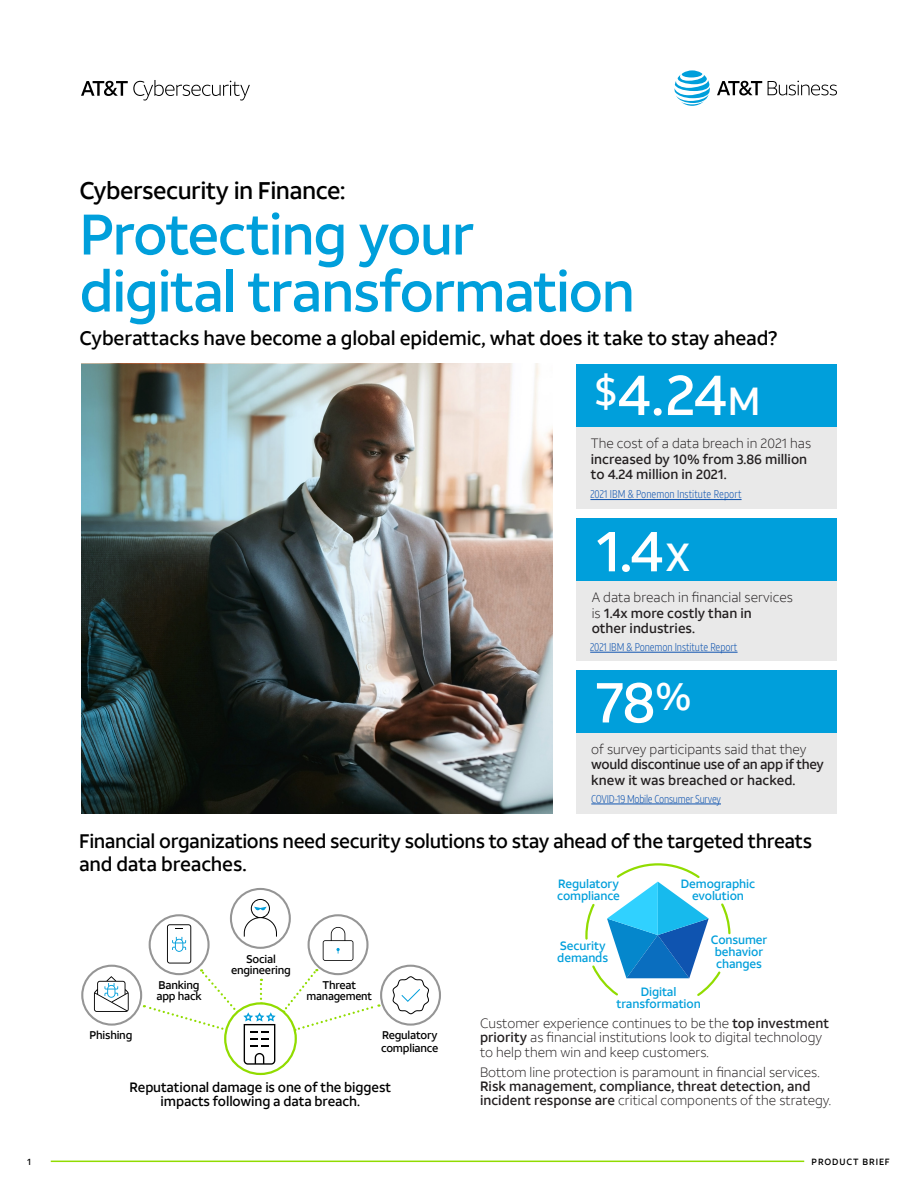
<style>
.page{position:relative;width:918px;height:1188px;background:#fff}
.page>*{position:absolute;margin:0;border:0;box-sizing:border-box;transform-origin:0 0}
.t1{font:500 57px/57px "ATT Aleck Sans";letter-spacing:-.03em;color:#009fdb}
.t2{font:500 57px "ATT Aleck Sans";color:#fff}
.t3{font:500 24px "ATT Aleck Sans";letter-spacing:-.02em;color:#000}
.t4{font:500 19.5px/22.5px "ATT Aleck Sans";letter-spacing:-.02em;color:#000}
.Main_body_text{font:300 13.5px/14.2px "ATT Aleck Sans";color:#231f20}
.Main_body_text-2{font:500 13.5px/15.8px "ATT Aleck Sans";color:#231f20}
.Main_body_text-3{font:500 13.5px/15.8px "ATT Aleck Sans";letter-spacing:-.025em;color:#231f20}
.Main_body_text-4{font:500 13.5px/14.2px "ATT Aleck Sans";letter-spacing:-.01em;color:#000;text-align:center}
.Body_10_12_reg{font:500 12px/12px "ATT Aleck Sans";letter-spacing:-.01em;color:#009fdb;text-align:center}
.Body_10_12_reg-2{font:300 11.25px "ATT Aleck Cd";letter-spacing:-.01em;color:#0f54af}
.Body_10_12_reg-3{font:500 11.1px/11.1px "ATT Aleck Sans";letter-spacing:-.02em;color:#000}
.t5{font:500 9px "ATT Aleck Sans";letter-spacing:.095em;color:#000}
.s1{font-size:39px}
.s2{font-weight:300}
.s3{font-weight:500}
</style>
<div class="page">
<svg style="left:81px;top:80px;width:169px;height:21px"></svg>
<hr style="left:51px;top:1161px;width:753px;height:1px;background:#91dc00">
<svg style="left:674px;top:70px;width:36px;height:36px"></svg>
<svg style="left:717px;top:81px;width:45px;height:14px"></svg>
<svg style="left:768px;top:81px;width:69px;height:14px"></svg>
<div style="left:577px;top:422px;width:260px;height:87px;background:#e9e9e9"></div>
<div style="left:577px;top:574px;width:260px;height:87px;background:#e9e9e9"></div>
<div style="left:577px;top:726px;width:260px;height:88px;background:#e9e9e9"></div>
<div style="left:577px;top:364px;width:260px;height:63px;background:#009fdb"></div>
<div style="left:577px;top:518px;width:260px;height:63px;background:#009fdb"></div>
<div style="left:577px;top:670px;width:260px;height:63px;background:#009fdb"></div>
<hr style="left:590px;top:499px;width:152px;height:1px;background:#0f54af">
<hr style="left:590px;top:652px;width:148px;height:1px;background:#0f54af">
<hr style="left:591px;top:804px;width:130px;height:1px;background:#0f54af">
<img style="left:81px;top:364px;width:472px;height:449px">
<svg style="left:585px;top:863px;width:146px;height:133px"></svg>
<svg style="left:283px;top:969px;width:96px;height:62px"></svg>
<div style="left:81px;top:965px;width:61px;height:61px;border:2px solid #959595;border-radius:50%"></div>
<svg style="left:94px;top:976px;width:35px;height:36px"></svg>
<div style="left:230px;top:888px;width:61px;height:61px;border:2px solid #959595;border-radius:50%"></div>
<div style="left:225px;top:1003px;width:71px;height:71px;background:#fff;border-radius:50%"></div>
<div style="left:224px;top:1002px;width:73px;height:73px;border:2px solid #91dc00;border-radius:50%"></div>
<svg style="left:143px;top:899px;width:134px;height:166px"></svg>
<div style="left:309px;top:915px;width:58px;height:59px;background:#fff;border-radius:50%"></div>
<div style="left:308px;top:914px;width:61px;height:61px;border:2px solid #959595;border-radius:50%"></div>
<svg style="left:323px;top:927px;width:30px;height:34px"></svg>
<div style="left:380px;top:965px;width:61px;height:61px;border:2px solid #959595;border-radius:50%"></div>
<svg style="left:392px;top:976px;width:37px;height:38px"></svg>
<p class="t3" style="left:80px;top:176px;width:267px">Cybersecurity in Finance:</p>
<p class="t1" style="left:80px;top:206px;width:557px">Protecting your digital transformation</p>
<p class="t4" style="left:80px;top:326px;width:700px">Cyberattacks have become a global epidemic, what does it take to stay ahead?</p>
<p class="t2" style="left:594px;top:359px;width:168px"><sup>$</sup>4.24<span class="s1">M</span></p>
<p class="Main_body_text-2" style="left:591px;top:435px;width:222px"><span class="s2">The cost of a data breach in 2021 has </span>increased by 10% from 3.86 million to 4.24 million in 2021.</p>
<p class="Body_10_12_reg-2" style="left:590px;top:488px;width:153px">2021 IBM &amp; Ponemon Institute Report</p>
<p class="t2" style="left:596px;top:516px;width:96px">1.4<span class="s1">X</span></p>
<p class="Main_body_text-2" style="left:592px;top:589px;width:203px"><span class="s2">A data breach in financial services is</span> 1.4x more costly than in<br>other industries.</p>
<p class="Body_10_12_reg-2" style="left:590px;top:640px;width:149px">2021 IBM &amp; Ponemon Institute Report</p>
<p class="t2" style="left:596px;top:667px;width:98px">78<sup>%</sup></p>
<p class="Main_body_text-3" style="left:591px;top:741px;width:234px"><span class="s2">of survey participants said that they </span>would discontinue use of an app if they knew it was breached or hacked.</p>
<p class="Body_10_12_reg-2" style="left:591px;top:792px;width:131px">COVID-19 Mobile Consumer Survey</p>
<p class="t4" style="left:79px;top:830px;width:735px">Financial organizations need security solutions to stay ahead of the targeted threats and data breaches.</p>
<p class="Body_10_12_reg-3" style="left:90px;top:1030px;width:44px">Phishing</p>
<p class="Body_10_12_reg-3" style="left:156px;top:979px;width:47px">Banking app hack</p>
<p class="Body_10_12_reg-3" style="left:231px;top:953px;width:61px;text-align:center">Social engineering</p>
<p class="Body_10_12_reg-3" style="left:307px;top:979px;width:67px;text-align:center">Threat management</p>
<p class="Body_10_12_reg-3" style="left:381px;top:1029px;width:59px;line-height:12.6px">Regulatory compliance</p>
<p class="Main_body_text-4" style="left:130px;top:1080px;width:263px">Reputational damage is one of the biggest impacts following a data breach.</p>
<p class="Body_10_12_reg" style="left:557px;top:878px;width:64px;text-align:left">Regulatory compliance</p>
<p class="Body_10_12_reg" style="left:557px;top:940px;width:52px;text-align:left">Security demands</p>
<p class="Body_10_12_reg" style="left:616px;top:986px;width:86px">Digital transformation</p>
<p class="Body_10_12_reg" style="left:681px;top:878px;width:76px">Demographic evolution</p>
<p class="Body_10_12_reg" style="left:711px;top:934px;width:58px">Consumer behavior changes</p>
<p class="Main_body_text" style="left:480px;top:1016px;width:351px">Customer experience continues to be the <span class="s3">top investment priority</span> as financial institutions look to digital technology to help them win and keep customers.</p>
<p class="Main_body_text" style="left:480px;top:1065px;width:353px">Bottom line protection is paramount in financial services.<br><span class="s3">Risk management, compliance, threat detection, and incident response are</span> critical components of the strategy.</p>
<p class="t5" style="left:27px;top:1156px;width:5px">1</p>
<p class="t5" style="left:812px;top:1156px;width:80px">PRODUCT BRIEF</p>
</div>
